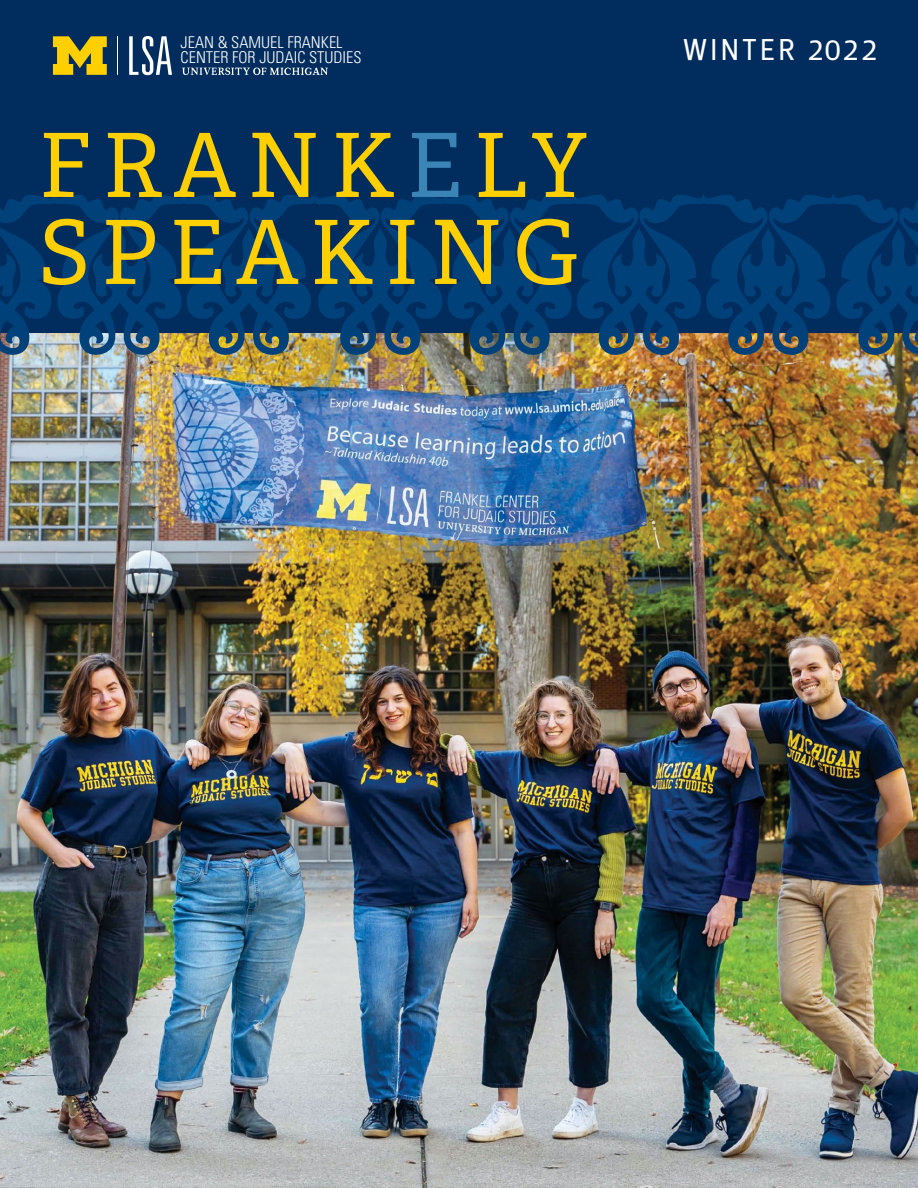
<style>
.page{position:relative;width:918px;height:1188px;background:#fff}
.page>*{position:absolute;margin:0;border:0;box-sizing:border-box;transform-origin:0 0}
.t1{font:88.5px/87px "Adelle";letter-spacing:.12em;color:#ffcf00}
.t2{font:30px "Leitura Sans Grot 2";letter-spacing:.115em;color:#fff}
.t3{font:300 condensed 16.35px/15.3px "Univers";color:#fff}
.s1{color:#3a84b6}
</style>
<div class="page">
<img style="left:0;top:359px;width:918px;height:829px">
<div style="left:0;top:0;width:918px;height:332px;background:#002d5e"></div>
<svg style="left:0;top:194px;width:918px;height:165px"></svg>
<svg style="left:53px;top:36px;width:54px;height:39px"></svg>
<svg style="left:182px;top:67px;width:146px;height:8px"></svg>
<hr style="left:118px;top:36px;width:1px;height:39px;background:#fff">
<svg style="left:129px;top:36px;width:43px;height:39px"></svg>
<p class="t3" style="left:181px;top:34px;width:182px">JEAN &amp; SAMUEL FRANKEL<br>CENTER FOR JUDAIC STUDIES</p>
<h1 class="t1" style="left:39px;top:123px;width:549px">FRANK<span class="s1">E</span>LY<br>SPEAKING</h1>
<h2 class="t2" style="left:684px;top:33px;width:195px">WINTER 2022</h2>
</div>
